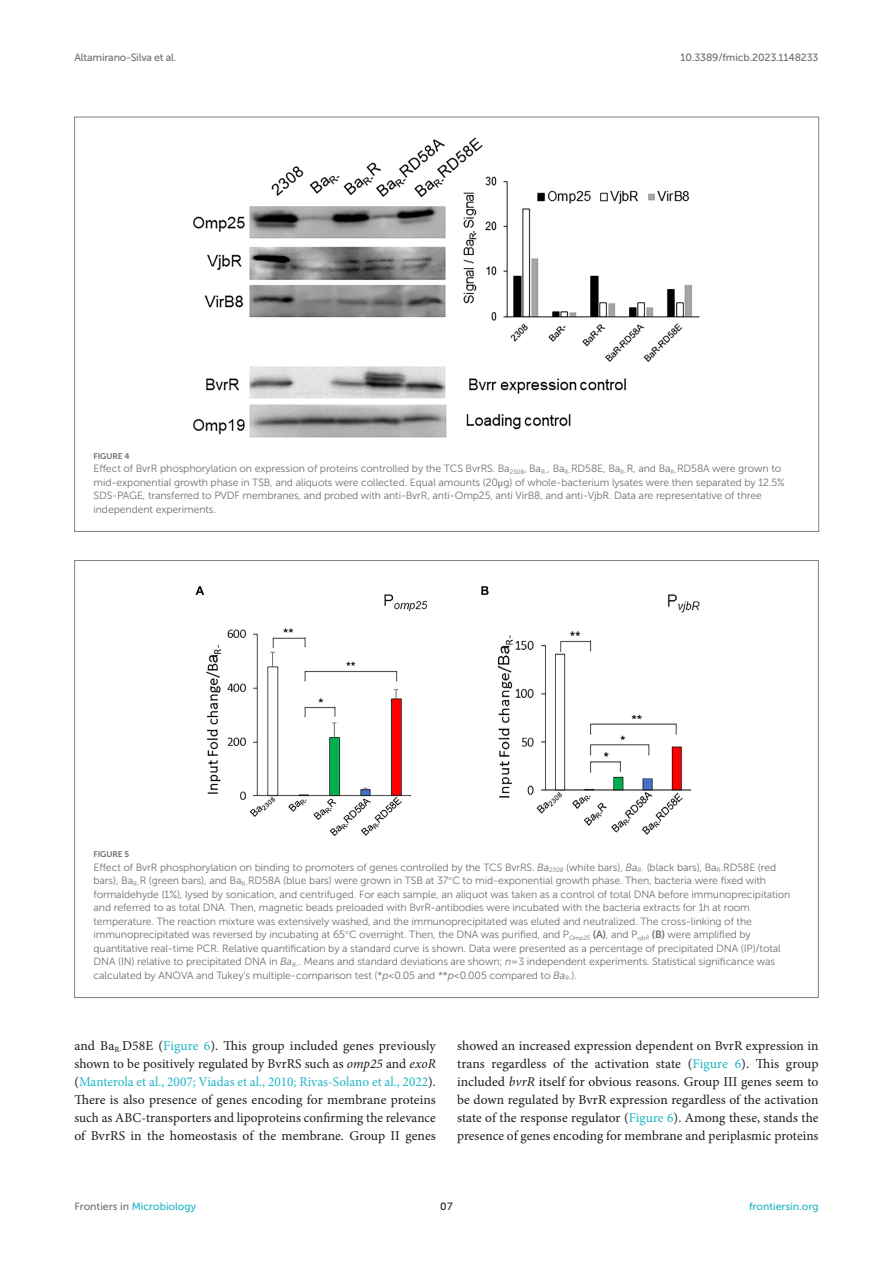
<style>
.page{position:relative;width:893px;height:1263px;background:#fff}
.page>*{position:absolute;margin:0;border:0;box-sizing:border-box;transform-origin:0 0}
.TEXT_FLUSH{font:13.5px/18px "Minion Pro";color:#1b1c1b;text-align:justify}
.FIG_LEG{font:10.5px/13.5px "Museo Sans 300";letter-spacing:-.01em;color:#706f70}
.t1{font:10.5px "Museo Sans 500";letter-spacing:-.015em;color:#706f70}
.t2{font:10.5px "Museo Sans 500";color:#1db5c3}
.t3{font:10.5px "Museo Sans 500";color:#1b1c1b}
.FIG_HD{font:8.25px "Museo Sans 700";letter-spacing:-.01em;color:#706f70}
.s1{font-family:"STIX General"}
.s2{font-style:italic}
.s3{font-family:"STIX"}
.s4{font-family:"Museo Sans 700"}
.s5{color:#1db5c3}
.s6{color:#706f70}
</style>
<div class="page">
<img style="left:193px;top:137px;width:507px;height:301px">
<img style="left:195px;top:586px;width:505px;height:251px">
<p class="t1" style="left:74px;top:51px;width:104px">Altamirano-Silva et al.</p>
<p class="t1" style="left:681px;top:51px;width:139px">10.3389/fmicb.2023.1148233</p>
<p class="FIG_HD" style="left:94px;top:451px;width:37px">FIGURE 4</p>
<p class="FIG_LEG" style="left:94px;top:462px;width:693px">Effect of BvrR phosphorylation on expression of proteins controlled by the TCS BvrRS. Ba<sub>2308</sub>, Ba<sub>R-</sub>, Ba<sub>R-</sub>RD58E, Ba<sub>R-</sub>R, and Ba<sub>R-</sub>RD58A were grown to mid-exponential growth phase in TSB, and aliquots were collected. Equal amounts (20 <span class="s1">μ</span>g) of whole-bacterium lysates were then separated by 12.5% SDS-PAGE, transferred to PVDF membranes, and probed with anti-BvrR, anti-Omp25, anti VirB8, and anti-VjbR. Data are representative of three independent experiments.</p>
<p class="FIG_HD" style="left:94px;top:850px;width:37px">FIGURE 5</p>
<p class="FIG_LEG" style="left:94px;top:860px;width:698px">Effect of BvrR phosphorylation on binding to promoters of genes controlled by the TCS BvrRS. <span class="s2">Ba</span><sub>2308</sub> (white bars), <span class="s2">Ba</span><sub>R-</sub> (black bars), Ba<sub>R-</sub>RD58E (red bars), Ba<sub>R-</sub>R (green bars), and Ba<sub>R-</sub>RD58A (blue bars) were grown in TSB at 37<span class="s3">°</span>C to mid-exponential growth phase. Then, bacteria were fixed with formaldehyde (1%), lysed by sonication, and centrifuged. For each sample, an aliquot was taken as a control of total DNA before immunoprecipitation and referred to as total DNA. Then, magnetic beads preloaded with BvrR-antibodies were incubated with the bacteria extracts for 1 h at room temperature. The reaction mixture was extensively washed, and the immunoprecipitated was eluted and neutralized. The cross-linking of the immunoprecipitated was reversed by incubating at 65<span class="s3">°</span>C overnight. Then, the DNA was purified, and P<sub>Omp25</sub> <span class="s4">(A)</span>, and P<sub>vjbR</sub> <span class="s4">(B)</span> were amplified by quantitative real-time PCR. Relative quantification by a standard curve is shown. Data were presented as a percentage of precipitated DNA (IP)/total DNA (IN) relative to precipitated DNA in <span class="s2">Ba</span><sub>R-</sub>. Means and standard deviations are shown; <span class="s2">n</span> = 3 independent experiments. Statistical significance was calculated by ANOVA and Tukey’s multiple-comparison test (*<span class="s2">p</span> &lt; 0.05 and **<span class="s2">p</span> &lt; 0.005 compared to <span class="s2">Ba</span><sub>R-</sub>).</p>
<p class="TEXT_FLUSH" style="left:74px;top:1037px;width:363px">and Ba<sub>R-</sub>D58E (<span class="s5">Figure 6</span>). This group included genes previously shown to be positively regulated by BvrRS such as <span class="s2">omp25</span> and <span class="s2">exoR </span>(<span class="s5">Manterola et al., 2007; Viadas et al., 2010; Rivas-Solano et al., 2022</span>).<br>There is also presence of genes encoding for membrane proteins such as ABC-transporters and lipoproteins confirming the relevance of BvrRS in the homeostasis of the membrane. Group II genes</p>
<p class="TEXT_FLUSH" style="left:457px;top:1037px;width:363px">showed an increased expression dependent on BvrR expression in trans regardless of the activation state (<span class="s5">Figure 6</span>). This group included <span class="s2">bvrR</span> itself for obvious reasons. Group III genes seem to be down regulated by BvrR expression regardless of the activation state of the response regulator (<span class="s5">Figure 6</span>). Among these, stands the presence of genes encoding for membrane and periplasmic proteins</p>
<p class="t2" style="left:74px;top:1200px;width:123px"><span class="s6">Frontiers in</span> Microbiology</p>
<p class="t3" style="left:440px;top:1200px;width:14px">07</p>
<p class="t2" style="left:749px;top:1200px;width:71px">frontiersin.org</p>
</div>
